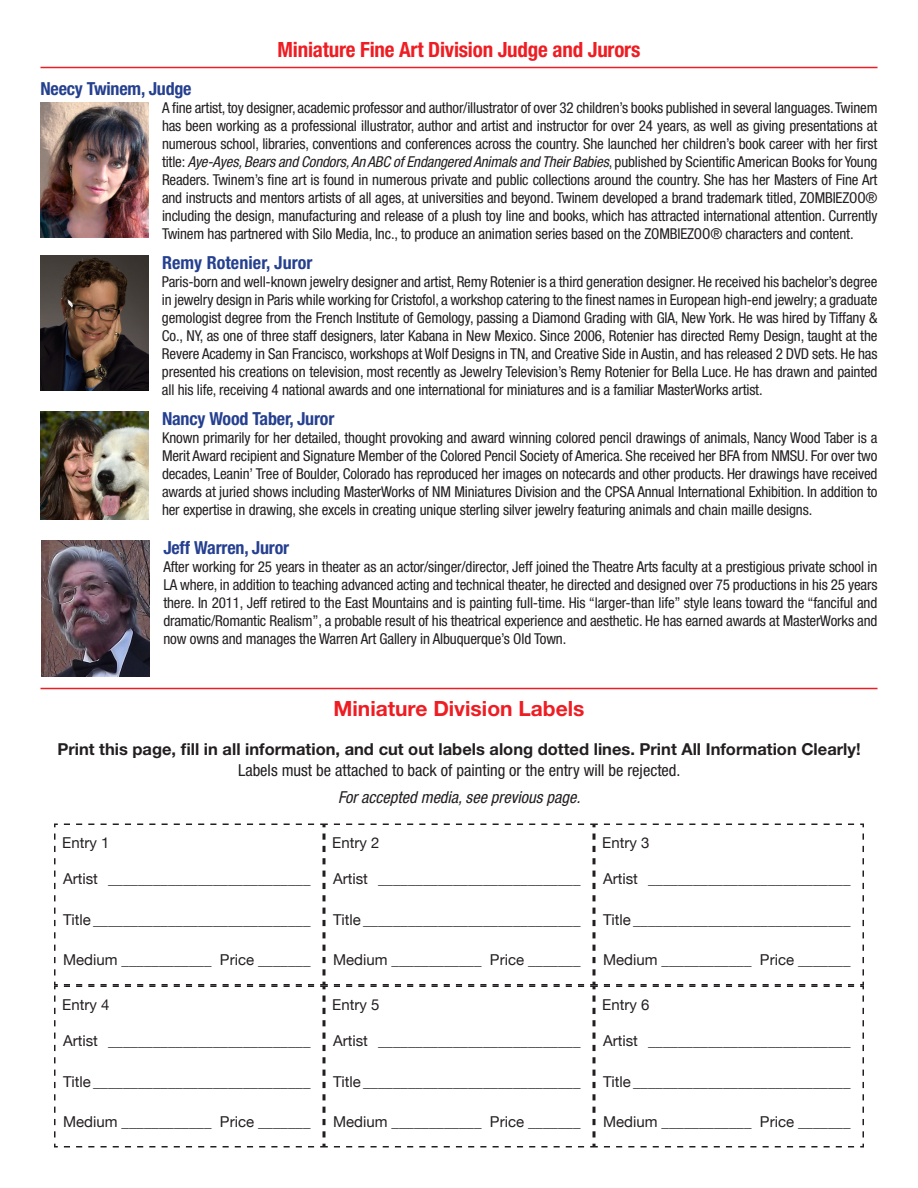
<style>
.page{position:relative;width:918px;height:1188px;background:#fff}
.page>*{position:absolute;margin:0;border:0;box-sizing:border-box;transform-origin:0 0}
.t1{font:700 condensed 21px "Helvetica Neue";letter-spacing:-.01em;color:#ee1d23}
.t2{font:700 21px "Helvetica Neue";color:#ee1d23}
.t3{font:700 condensed 18px "Helvetica Neue";letter-spacing:-.01em;color:#25408f}
.t4{font:700 16.5px "Helvetica Neue";color:#231f20}
.t5{font:condensed 16.5px "Helvetica Neue";color:#231f20}
.t6{font:italic condensed 16.5px "Helvetica Neue";color:#231f20}
.t7{font:condensed 15px/18px "Helvetica Neue";letter-spacing:-.01em;color:#231f20;text-align:justify}
.t8{font:15px "Helvetica Neue";color:#231f20}
.s1{font-style:italic}
</style>
<div class="page">
<img style="left:40px;top:102px;width:108px;height:135px">
<img style="left:41px;top:412px;width:107px;height:108px">
<img style="left:40px;top:256px;width:108px;height:135px">
<img style="left:42px;top:540px;width:108px;height:136px">
<svg style="left:860px;top:986px;width:4px;height:162px"></svg>
<svg style="left:54px;top:824px;width:801px;height:324px"></svg>
<svg style="left:593px;top:823px;width:271px;height:163px"></svg>
<hr style="left:41px;top:688px;width:837px;height:1px;background:#ee1d23">
<hr style="left:41px;top:67px;width:837px;height:1px;background:#ee1d23">
<h1 class="t1" style="left:278px;top:37px;width:364px">Miniature Fine Art Division Judge and Jurors</h1>
<p class="t3" style="left:40px;top:78px;width:153px">Neecy Twinem, Judge</p>
<p class="t7" style="left:162px;top:99px;width:717px">A fine artist, toy designer, academic professor and author/illustrator of over 32 children’s books published in several languages. Twinem has been working as a professional illustrator, author and artist and instructor for over 24 years, as well as giving presentations at numerous school, libraries, conventions and conferences across the country. She launched her children’s book career with her first title: <span class="s1">Aye-Ayes, Bears and Condors, An ABC of Endangered Animals and Their Babies</span>, published by Scientific American Books for Young Readers. Twinem’s fine art is found in numerous private and public collections around the country. She has her Masters of Fine Art and instructs and mentors artists of all ages, at universities and beyond. Twinem developed a brand trademark titled, ZOMBIEZOO® including the design, manufacturing and release of a plush toy line and books, which has attracted international attention. Currently Twinem has partnered with Silo Media, Inc., to produce an animation series based on the ZOMBIEZOO® characters and content.</p>
<p class="t3" style="left:162px;top:252px;width:152px">Remy Rotenier, Juror</p>
<p class="t7" style="left:162px;top:273px;width:717px">Paris-born and well-known jewelry designer and artist, Remy Rotenier is a third generation designer. He received his bachelor’s degree in jewelry design in Paris while working for Cristofol, a workshop catering to the finest names in European high-end jewelry; a graduate gemologist degree from the French Institute of Gemology, passing a Diamond Grading with GIA, New York. He was hired by Tiffany &amp; Co., NY, as one of three staff designers, later Kabana in New Mexico. Since 2006, Rotenier has directed Remy Design, taught at the Revere Academy in San Francisco, workshops at Wolf Designs in TN, and Creative Side in Austin, and has released 2 DVD sets. He has presented his creations on television, most recently as Jewelry Television’s Remy Rotenier for Bella Luce. He has drawn and painted all his life, receiving 4 national awards and one international for miniatures and is a familiar MasterWorks artist.</p>
<p class="t3" style="left:162px;top:408px;width:174px">Nancy Wood Taber, Juror</p>
<p class="t7" style="left:162px;top:429px;width:717px">Known primarily for her detailed, thought provoking and award winning colored pencil drawings of animals, Nancy Wood Taber is a Merit Award recipient and Signature Member of the Colored Pencil Society of America. She received her BFA from NMSU. For over two decades, Leanin’ Tree of Boulder, Colorado has reproduced her images on notecards and other products. Her drawings have received awards at juried shows including MasterWorks of NM Miniatures Division and the CPSA Annual International Exhibition. In addition to her expertise in drawing, she excels in creating unique sterling silver jewelry featuring animals and chain maille designs.</p>
<p class="t3" style="left:163px;top:537px;width:127px">Jeff Warren, Juror</p>
<p class="t7" style="left:163px;top:558px;width:716px">After working for 25 years in theater as an actor/singer/director, Jeff joined the Theatre Arts faculty at a prestigious private school in LA where, in addition to teaching advanced acting and technical theater, he directed and designed over 75 productions in his 25 years there. In 2011, Jeff retired to the East Mountains and is painting full-time. His “larger-than life” style leans toward the “fanciful and dramatic/Romantic Realism”, a probable result of his theatrical experience and aesthetic. He has earned awards at MasterWorks and now owns and manages the Warren Art Gallery in Albuquerque’s Old Town.</p>
<h1 class="t2" style="left:333px;top:695px;width:253px">Miniature Division Labels</h1>
<p class="t4" style="left:57px;top:739px;width:805px">Print this page, fill in all information, and cut out labels along dotted lines. Print All Information Clearly!</p>
<p class="t5" style="left:238px;top:760px;width:444px">Labels must be attached to back of painting or the entry will be rejected.</p>
<p class="t6" style="left:338px;top:787px;width:244px">For accepted media, see previous page.</p>
<p class="t8" style="left:62px;top:834px;width:49px">Entry 1</p>
<p class="t8" style="left:63px;top:870px;width:249px">Artist ___________________________</p>
<p class="t8" style="left:63px;top:910px;width:249px">Title _____________________________</p>
<p class="t8" style="left:63px;top:951px;width:249px">Medium ____________ Price _______</p>
<p class="t8" style="left:62px;top:996px;width:49px">Entry 4</p>
<p class="t8" style="left:63px;top:1032px;width:249px">Artist ___________________________</p>
<p class="t8" style="left:63px;top:1072px;width:249px">Title _____________________________</p>
<p class="t8" style="left:63px;top:1113px;width:249px">Medium ____________ Price _______</p>
<p class="t8" style="left:332px;top:834px;width:49px">Entry 2</p>
<p class="t8" style="left:333px;top:870px;width:249px">Artist ___________________________</p>
<p class="t8" style="left:333px;top:910px;width:249px">Title _____________________________</p>
<p class="t8" style="left:333px;top:951px;width:249px">Medium ____________ Price _______</p>
<p class="t8" style="left:332px;top:996px;width:49px">Entry 5</p>
<p class="t8" style="left:333px;top:1032px;width:249px">Artist ___________________________</p>
<p class="t8" style="left:333px;top:1072px;width:249px">Title _____________________________</p>
<p class="t8" style="left:333px;top:1113px;width:249px">Medium ____________ Price _______</p>
<p class="t8" style="left:602px;top:834px;width:49px">Entry 3</p>
<p class="t8" style="left:603px;top:870px;width:249px">Artist ___________________________</p>
<p class="t8" style="left:603px;top:910px;width:249px">Title _____________________________</p>
<p class="t8" style="left:603px;top:951px;width:249px">Medium ____________ Price _______</p>
<p class="t8" style="left:602px;top:996px;width:49px">Entry 6</p>
<p class="t8" style="left:603px;top:1032px;width:249px">Artist ___________________________</p>
<p class="t8" style="left:603px;top:1072px;width:249px">Title _____________________________</p>
<p class="t8" style="left:603px;top:1113px;width:249px">Medium ____________ Price _______</p>
</div>
